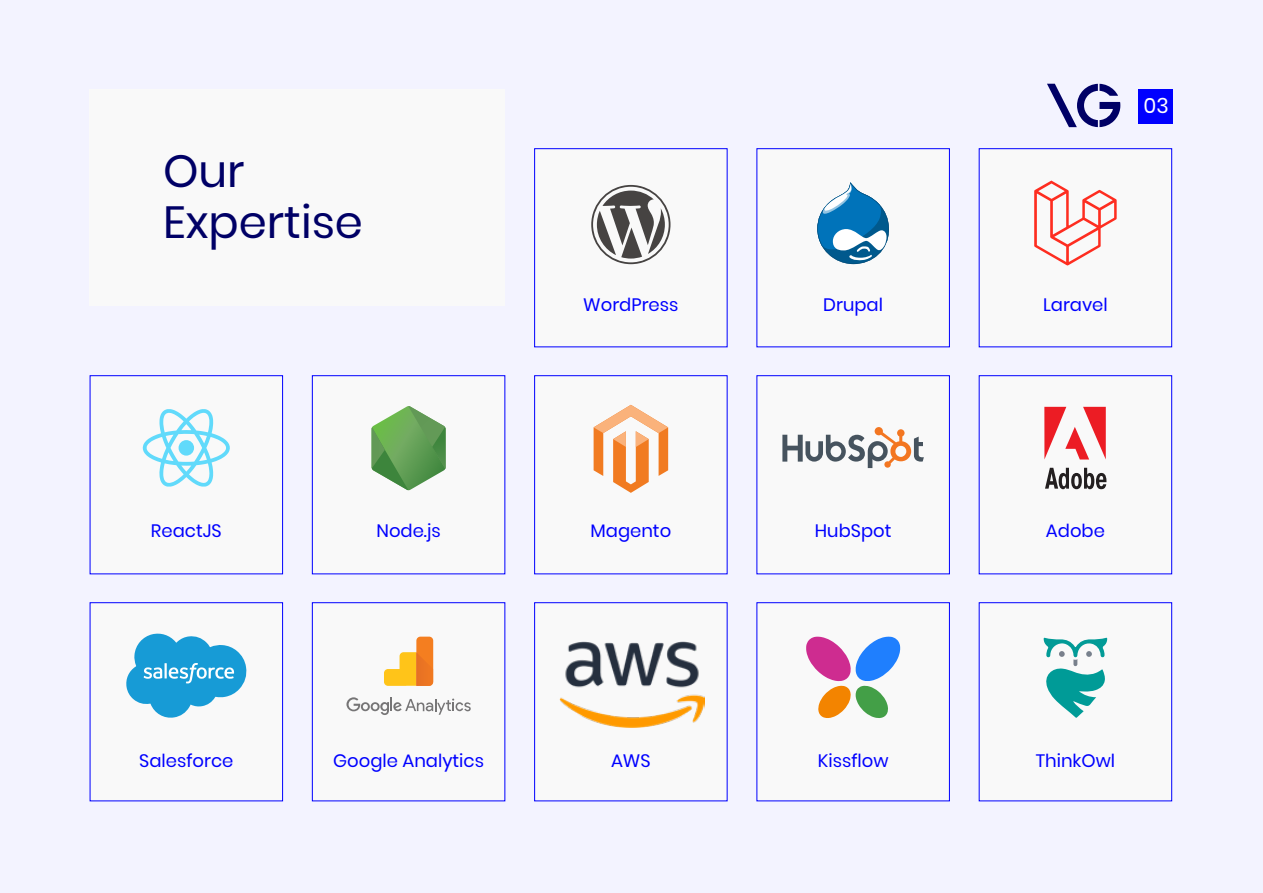
<style>
.page{position:relative;width:1263px;height:893px;background:#f3f3ff}
.page>*{position:absolute;margin:0;border:0;box-sizing:border-box;transform-origin:0 0}
.t1{font:45px/51px "Poppins";color:#006}
.t2{font:21px "Poppins";color:#fff}
.t3{font:18px "Poppins";color:#00f}
</style>
<div class="page">
<div style="left:756px;top:602px;width:194px;height:199px;background:#f9f9f9;border:1px solid #00f"></div>
<div style="left:979px;top:602px;width:193px;height:199px;background:#f9f9f9;border:1px solid #00f"></div>
<div style="left:534px;top:148px;width:193px;height:199px;background:#f9f9f9;border:1px solid #00f"></div>
<div style="left:90px;top:89px;width:415px;height:216px;background:#f9f9f9"></div>
<div style="left:756px;top:148px;width:194px;height:199px;background:#f9f9f9;border:1px solid #00f"></div>
<div style="left:979px;top:148px;width:193px;height:199px;background:#f9f9f9;border:1px solid #00f"></div>
<div style="left:90px;top:375px;width:193px;height:199px;background:#f9f9f9;border:1px solid #00f"></div>
<div style="left:312px;top:375px;width:193px;height:199px;background:#f9f9f9;border:1px solid #00f"></div>
<div style="left:534px;top:375px;width:193px;height:199px;background:#f9f9f9;border:1px solid #00f"></div>
<div style="left:90px;top:602px;width:193px;height:199px;background:#f9f9f9;border:1px solid #00f"></div>
<div style="left:312px;top:602px;width:193px;height:199px;background:#f9f9f9;border:1px solid #00f"></div>
<div style="left:534px;top:602px;width:193px;height:199px;background:#f9f9f9;border:1px solid #00f"></div>
<div style="left:756px;top:375px;width:194px;height:199px;background:#f9f9f9;border:1px solid #00f"></div>
<div style="left:979px;top:375px;width:193px;height:199px;background:#f9f9f9;border:1px solid #00f"></div>
<svg style="left:817px;top:182px;width:72px;height:82px"></svg>
<svg style="left:1044px;top:407px;width:62px;height:53px"></svg>
<svg style="left:1045px;top:468px;width:61px;height:21px"></svg>
<svg style="left:594px;top:405px;width:74px;height:88px"></svg>
<svg style="left:591px;top:185px;width:79px;height:79px"></svg>
<svg style="left:346px;top:697px;width:125px;height:18px"></svg>
<svg style="left:384px;top:637px;width:49px;height:49px"></svg>
<svg style="left:782px;top:427px;width:142px;height:41px"></svg>
<svg style="left:1034px;top:181px;width:83px;height:85px"></svg>
<svg style="left:143px;top:409px;width:87px;height:78px"></svg>
<div style="left:179px;top:440px;width:15px;height:16px;background:#61dafb;border-radius:50%"></div>
<svg style="left:372px;top:406px;width:73px;height:84px"></svg>
<svg style="left:126px;top:633px;width:121px;height:85px"></svg>
<svg style="left:806px;top:637px;width:94px;height:81px"></svg>
<svg style="left:1043px;top:637px;width:64px;height:81px"></svg>
<div style="left:1138px;top:90px;width:35px;height:34px;background:#00f"></div>
<svg style="left:1047px;top:84px;width:73px;height:43px"></svg>
<img style="left:560px;top:641px;width:145px;height:87px">
<h1 class="t1" style="left:163px;top:146px;width:201px">Our<br>Expertise</h1>
<p class="t3" style="left:151px;top:520px;width:72px">ReactJS</p>
<p class="t3" style="left:376px;top:520px;width:66px">Node.js</p>
<p class="t2" style="left:1143px;top:94px;width:27px">03</p>
<p class="t3" style="left:583px;top:294px;width:97px">WordPress</p>
<p class="t3" style="left:823px;top:294px;width:61px">Drupal</p>
<p class="t3" style="left:1043px;top:294px;width:66px">Laravel</p>
<p class="t3" style="left:590px;top:520px;width:82px">Magento</p>
<p class="t3" style="left:815px;top:520px;width:78px">HubSpot</p>
<p class="t3" style="left:1046px;top:520px;width:60px">Adobe</p>
<p class="t3" style="left:139px;top:750px;width:96px">Salesforce</p>
<p class="t3" style="left:818px;top:750px;width:72px">Kissflow</p>
<p class="t3" style="left:1036px;top:750px;width:81px">ThinkOwl</p>
<p class="t3" style="left:333px;top:750px;width:152px">Google Analytics</p>
<p class="t3" style="left:611px;top:750px;width:41px">AWS</p>
</div>
